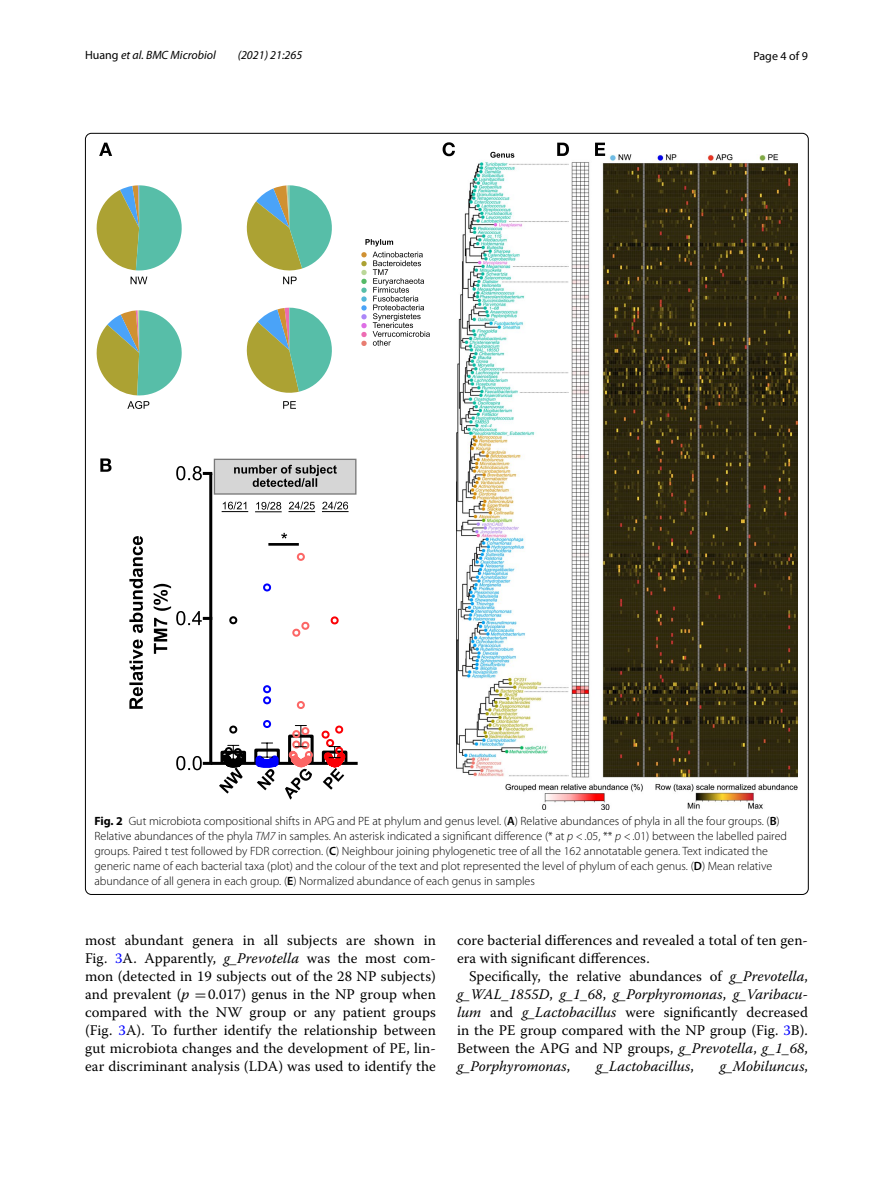
<style>
.page{position:relative;width:893px;height:1187px;background:#fff}
.page>*{position:absolute;margin:0;border:0;box-sizing:border-box;transform-origin:0 0}
.t1{font:14.7px/18px "Warnock Pro";letter-spacing:.005em;color:#000;text-align:justify}
.t2{font:italic 14.7px "Warnock Pro";color:#000}
.t3{font:300 12px/15px "Myriad Pro";color:#000}
.t4{font:italic 12px "Myriad Pro";color:#000}
.t5{font:12px "Myriad Pro";color:#000}
.s1{font-style:normal}
.s2{font-weight:700}
.s3{font-weight:600}
.s4{font-style:italic}
.s5{color:#00f}
.s6{font-family:"MTSY"}
</style>
<div class="page">
<img style="left:456px;top:154px;width:341px;height:655px">
<svg style="left:490px;top:152px;width:24px;height:6px"></svg>
<svg style="left:361px;top:239px;width:69px;height:107px"></svg>
<div style="left:322px;top:750px;width:25px;height:14px;border:3px solid #000"></div>
<hr style="left:211px;top:761px;width:147px;height:3px;background:#000">
<hr style="left:209px;top:473px;width:3px;height:290px;background:#000">
<svg style="left:176px;top:756px;width:35px;height:14px"></svg>
<svg style="left:176px;top:466px;width:35px;height:14px"></svg>
<svg style="left:154px;top:583px;width:56px;height:70px"></svg>
<svg style="left:219px;top:616px;width:27px;height:177px"></svg>
<svg style="left:253px;top:552px;width:93px;height:247px"></svg>
<hr style="left:268px;top:543px;width:31px;height:2px;background:#000">
<svg style="left:281px;top:533px;width:6px;height:5px"></svg>
<div style="left:214px;top:459px;width:142px;height:35px;background:#d6d6d6"></div>
<div style="left:214px;top:458px;width:142px;height:36px;border:1px solid #797979"></div>
<svg style="left:234px;top:465px;width:103px;height:22px"></svg>
<svg style="left:222px;top:501px;width:26px;height:11px"></svg>
<svg style="left:255px;top:501px;width:27px;height:11px"></svg>
<svg style="left:288px;top:501px;width:27px;height:11px"></svg>
<svg style="left:322px;top:501px;width:27px;height:11px"></svg>
<svg style="left:129px;top:536px;width:14px;height:172px"></svg>
<svg style="left:99px;top:143px;width:13px;height:13px"></svg>
<svg style="left:100px;top:458px;width:12px;height:13px"></svg>
<svg style="left:443px;top:142px;width:12px;height:14px"></svg>
<svg style="left:97px;top:185px;width:85px;height:99px"></svg>
<svg style="left:283px;top:401px;width:13px;height:8px"></svg>
<svg style="left:246px;top:185px;width:86px;height:99px"></svg>
<svg style="left:97px;top:310px;width:85px;height:99px"></svg>
<svg style="left:246px;top:308px;width:86px;height:85px"></svg>
<svg style="left:557px;top:143px;width:12px;height:13px"></svg>
<svg style="left:595px;top:143px;width:10px;height:13px"></svg>
<p class="t4" style="left:85px;top:48px;width:132px"><span class="s1">Huang</span> et al. BMC Microbiol</p>
<p class="t4" style="left:238px;top:48px;width:66px">(2021) 21:265</p>
<p class="t5" style="left:753px;top:48px;width:56px">Page 4 of 9</p>
<p class="t3" style="left:94px;top:813px;width:694px"><span class="s2">Fig. 2</span> Gut microbiota compositional shifts in APG and PE at phylum and genus level. (<span class="s3">A</span>) Relative abundances of phyla in all the four groups. (<span class="s3">B</span>)<br>Relative abundances of the phyla <span class="s4">TM7</span> in samples. An asterisk indicated a significant difference (* at <span class="s4">p</span> &lt;.05, ** <span class="s4">p</span> &lt;.01) between the labelled paired groups. Paired t test followed by FDR correction. (<span class="s3">C</span>) Neighbour joining phylogenetic tree of all the 162 annotatable genera. Text indicated the generic name of each bacterial taxa (plot) and the colour of the text and plot represented the level of phylum of each genus. (<span class="s3">D</span>) Mean relative abundance of all genera in each group. (<span class="s3">E</span>) Normalized abundance of each genus in samples</p>
<p class="t1" style="left:85px;top:930px;width:352px">most abundant genera in all subjects are shown in Fig. <span class="s5">3</span>A. Apparently, <span class="s4">g_Prevotella</span> was the most com&shy;mon (detected in 19 subjects out of the 28 NP subjects) and prevalent (<span class="s4">p</span> <span class="s6">=</span>0.017) genus in the NP group when compared with the NW group or any patient groups (Fig. <span class="s5">3</span>A). To further identify the relationship between gut microbiota changes and the development of PE, lin&shy;ear discriminant analysis (LDA) was used to identify the</p>
<p class="t1" style="left:457px;top:930px;width:352px">core bacterial differences and revealed a total of ten gen&shy;era with significant differences.</p>
<p class="t1" style="left:457px;top:966px;width:352px;text-indent:12px">Specifically, the relative abundances of <span class="s4">g_Prevotella</span>, <span class="s4">g_WAL_1855D</span>, <span class="s4">g_1_68</span>, <span class="s4">g_Porphyromonas</span>, <span class="s4">g_Varibacu&shy;lum</span> and <span class="s4">g_Lactobacillus</span> were significantly decreased in the PE group compared with the NP group (Fig. <span class="s5">3</span>B).<br>Between the APG and NP groups, <span class="s4">g_Prevotella</span>, <span class="s4">g_1_68</span>, <span class="s4">g_Porphyromonas</span>,</p>
<p class="t2" style="left:596px;top:1056px;width:99px">g_Lactobacillus<span class="s1">,</span></p>
<p class="t2" style="left:720px;top:1056px;width:90px">g_Mobiluncus<span class="s1">,</span></p>
</div>
